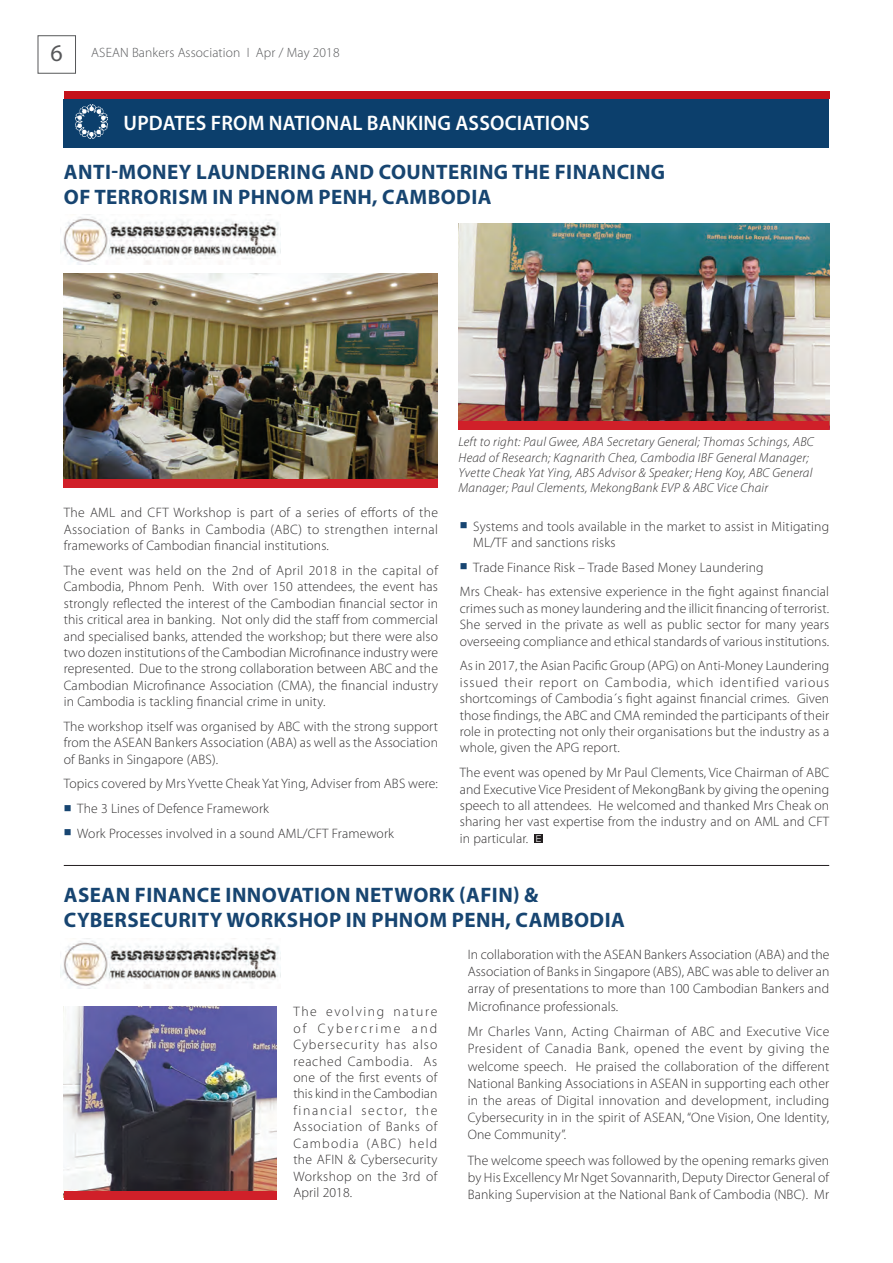
<style>
.page{position:relative;width:893px;height:1263px;background:#fff}
.page>*{position:absolute;margin:0;border:0;box-sizing:border-box;transform-origin:0 0}
.t1{font:700 21px/25.2px "Myriad Pro";letter-spacing:.02em;color:#174571}
.t2{font:600 21px "Myriad Pro";letter-spacing:.01em;color:#fff}
.t3{font:300 13.65px/16.4px "Myriad Pro";letter-spacing:.01em;color:#312f30;text-align:justify}
.t4{font:300 13.5px "Myriad Pro";letter-spacing:.01em;color:#57585a}
.t5{font:italic 300 13.05px/15.3px "Myriad Pro";letter-spacing:.02em;color:#312f30}
.t6{font:300 9.3px "Helvetica Neue LT Com";color:#fff}
.s1{font-family:"Myriad";font-weight:400;font-size:24px}
.s2{color:#174571}
</style>
<div class="page">
<div style="left:38px;top:35px;width:38px;height:39px;border:1px solid #57585a"></div>
<img style="left:458px;top:223px;width:371px;height:198px">
<div style="left:64px;top:99px;width:765px;height:49px;background:#0c3f6c"></div>
<img style="left:75px;top:105px;width:33px;height:34px">
<div style="left:64px;top:91px;width:765px;height:8px;background:#c4121a"></div>
<div style="left:535px;top:834px;width:8px;height:9px;background:#231f20"></div>
<img style="left:61px;top:938px;width:218px;height:50px">
<img style="left:61px;top:214px;width:218px;height:50px">
<img style="left:64px;top:1006px;width:212px;height:186px">
<img style="left:64px;top:273px;width:374px;height:207px">
<hr style="left:64px;top:865px;width:765px;height:1px;background:#231f20">
<div style="left:64px;top:1192px;width:212px;height:8px;background:#d02029"></div>
<div style="left:64px;top:480px;width:374px;height:8px;background:#d02029"></div>
<div style="left:458px;top:421px;width:371px;height:8px;background:#d02029"></div>
<p class="t4" style="left:51px;top:45px;width:290px"><span class="s1">6</span> ASEAN Bankers Association I Apr / May 2018</p>
<p class="t2" style="left:124px;top:109px;width:468px">UPDATES FROM NATIONAL BANKING ASSOCIATIONS</p>
<p class="t1" style="left:64px;top:159px;width:603px">ANTI-MONEY LAUNDERING AND COUNTERING THE FINANCING<br>OF TERRORISM IN PHNOM PENH, CAMBODIA</p>
<p class="t3" style="left:64px;top:504px;width:376px">The AML and CFT Workshop is part of a series of efforts of the Association of Banks in Cambodia (ABC) to strengthen internal frameworks of Cambodian financial institutions.</p>
<p class="t3" style="left:64px;top:562px;width:376px">The event was held on the 2nd of April 2018 in the capital of Cambodia, Phnom Penh. With over 150 attendees, the event has strongly reflected the interest of the Cambodian financial sector in this critical area in banking. Not only did the staff from commercial and specialised banks, attended the workshop; but there were also two dozen institutions of the Cambodian Microfinance industry were represented. Due to the strong collaboration between ABC and the Cambodian Microfinance Association (CMA), the financial industry in Cambodia is tackling financial crime in unity.</p>
<p class="t3" style="left:64px;top:718px;width:376px">The workshop itself was organised by ABC with the strong support from the ASEAN Bankers Association (ABA) as well as the Association of Banks in Singapore (ABS).</p>
<p class="t3" style="left:64px;top:775px;width:376px">Topics covered by Mrs Yvette Cheak Yat Ying, Adviser from ABS were:</p>
<p class="t3" style="left:64px;top:800px;width:207px"><span class="s2">■</span> The 3 Lines of Defence Framework</p>
<p class="t3" style="left:64px;top:825px;width:332px"><span class="s2">■</span> Work Processes involved in a sound AML/CFT Framework</p>
<p class="t5" style="left:458px;top:434px;width:357px">Left to right: Paul Gwee, ABA Secretary General; Thomas Schings, ABC Head of Research; Kagnarith Chea, Cambodia IBF General Manager; Yvette Cheak Yat Ying, ABS Advisor &amp; Speaker; Heng Koy, ABC General Manager; Paul Clements, MekongBank EVP &amp; ABC Vice Chair</p>
<p class="t3" style="left:473px;top:518px;width:357px;text-indent:-14px"><span class="s2">■</span> Systems and tools available in the market to assist in Mitigating<br>ML/TF and sanctions risks</p>
<p class="t3" style="left:460px;top:559px;width:305px"><span class="s2">■</span> Trade Finance Risk – Trade Based Money Laundering</p>
<p class="t3" style="left:460px;top:583px;width:371px">Mrs Cheak- has extensive experience in the fight against financial crimes such as money laundering and the illicit financing of terrorist.<br>She served in the private as well as public sector for many years overseeing compliance and ethical standards of various institutions.</p>
<p class="t3" style="left:460px;top:657px;width:371px">As in 2017, the Asian Pacific Group (APG) on Anti-Money Laundering issued their report on Cambodia, which identified various shortcomings of Cambodia´s fight against financial crimes. Given those findings, the ABC and CMA reminded the participants of their role in protecting not only their organisations but the industry as a whole, given the APG report.</p>
<p class="t3" style="left:460px;top:764px;width:371px">The event was opened by Mr Paul Clements, Vice Chairman of ABC and Executive Vice President of MekongBank by giving the opening speech to all attendees. He welcomed and thanked Mrs Cheak on sharing her vast expertise from the industry and on AML and CFT in particular.</p>
<p class="t6" style="left:536px;top:832px;width:7px">E</p>
<p class="t1" style="left:64px;top:881px;width:562px">ASEAN FINANCE INNOVATION NETWORK (AFIN) &amp;<br>CYBERSECURITY WORKSHOP IN PHNOM PENH, CAMBODIA</p>
<p class="t3" style="left:293px;top:1003px;width:146px">The evolving nature of Cybercrime and Cybersecurity has also reached Cambodia. As one of the first events of this kind in the Cambodian financial sector, the Association of Banks of Cambodia (ABC) held the AFIN &amp; Cybersecurity Workshop on the 3rd of April 2018.</p>
<p class="t3" style="left:468px;top:946px;width:363px;line-height:17.2px">In collaboration with the ASEAN Bankers Association (ABA) and the Association of Banks in Singapore (ABS), ABC was able to deliver an array of presentations to more than 100 Cambodian Bankers and Microfinance professionals.</p>
<p class="t3" style="left:468px;top:1023px;width:363px;line-height:17.2px">Mr Charles Vann, Acting Chairman of ABC and Executive Vice President of Canadia Bank, opened the event by giving the welcome speech. He praised the collaboration of the different National Banking Associations in ASEAN in supporting each other in the areas of Digital innovation and development, including Cybersecurity in in the spirit of ASEAN, “One Vision, One Identity, One Community”.</p>
<p class="t3" style="left:468px;top:1151px;width:363px;line-height:17.2px">The welcome speech was followed by the opening remarks given by His Excellency Mr Nget Sovannarith, Deputy Director General of Banking Supervision at the National Bank of Cambodia (NBC). Mr</p>
</div>
